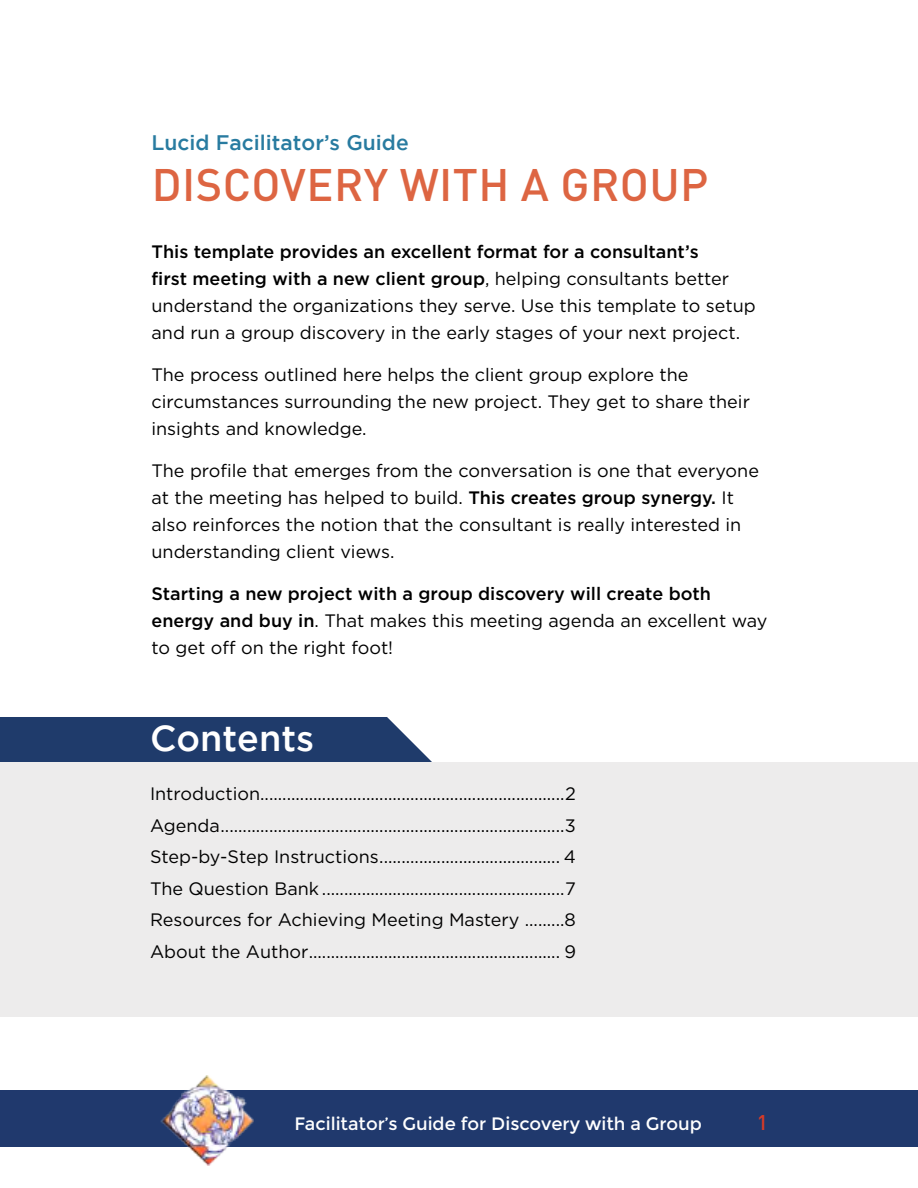
<style>
.page{position:relative;width:918px;height:1188px;background:#fff}
.page>*{position:absolute;margin:0;border:0;box-sizing:border-box;transform-origin:0 0}
.t1{font:500 45px "DIN Pro";letter-spacing:.01em;color:#dd6542}
.t2{font:500 36px "Gotham";color:#fff}
.t3{font:500 21px "Gotham";color:#287ba0}
.t4{font:500 21px "DIN";color:#d73b27}
.t5{font:18px/27px "Gotham";color:#000}
.t6{font:500 18px/27px "Gotham";color:#000}
.t7{font:18px "Montserrat";color:#fff}
.s1{font-weight:500}
.s2{font-weight:400}
</style>
<div class="page">
<div style="left:0;top:1090px;width:918px;height:58px;background:#20396d"></div>
<img style="left:160px;top:1076px;width:94px;height:90px">
<div style="left:0;top:762px;width:918px;height:255px;background:#edecec"></div>
<div style="left:0;top:717px;width:432px;height:45px;background:#1f3b6b"></div>
<p class="t3" style="left:152px;top:131px;width:259px">Lucid Facilitator’s Guide</p>
<h1 class="t1" style="left:152px;top:154px;width:558px">DISCOVERY WITH A GROUP</h1>
<p class="t5" style="left:152px;top:238px;width:606px"><span class="s1">This template provides an excellent format for a consultant’s<br>first meeting with a new client group</span>, helping consultants better understand the organizations they serve. Use this template to setup and run a group discovery in the early stages of your next project.</p>
<p class="t5" style="left:152px;top:361px;width:600px">The process outlined here helps the client group explore the circumstances surrounding the new project. They get to share their insights and knowledge.</p>
<p class="t5" style="left:152px;top:457px;width:609px">The profile that emerges from the conversation is one that everyone at the meeting has helped to build. <span class="s1">This creates group synergy.</span> It also reinforces the notion that the consultant is really interested in understanding client views.</p>
<p class="t6" style="left:152px;top:580px;width:618px">Starting a new project with a group discovery will create both energy and buy in<span class="s2">. That makes this meeting agenda an excellent way to get off on the right foot!</span></p>
<h2 class="t2" style="left:150px;top:718px;width:166px">Contents</h2>
<p class="t5" style="left:150px;top:778px;width:428px;line-height:31.5px;text-align:justify">Introduction.....................................................................2<br>Agenda..............................................................................3<br>Step-by-Step Instructions......................................... 4<br>The Question Bank .......................................................7<br>Resources for Achieving Meeting Mastery .........8<br>About the Author......................................................... 9</p>
<p class="t7" style="left:294px;top:1113px;width:409px">Facilitator’s Guide for Discovery with a Group</p>
<p class="t4" style="left:757px;top:1109px;width:13px">1</p>
</div>
